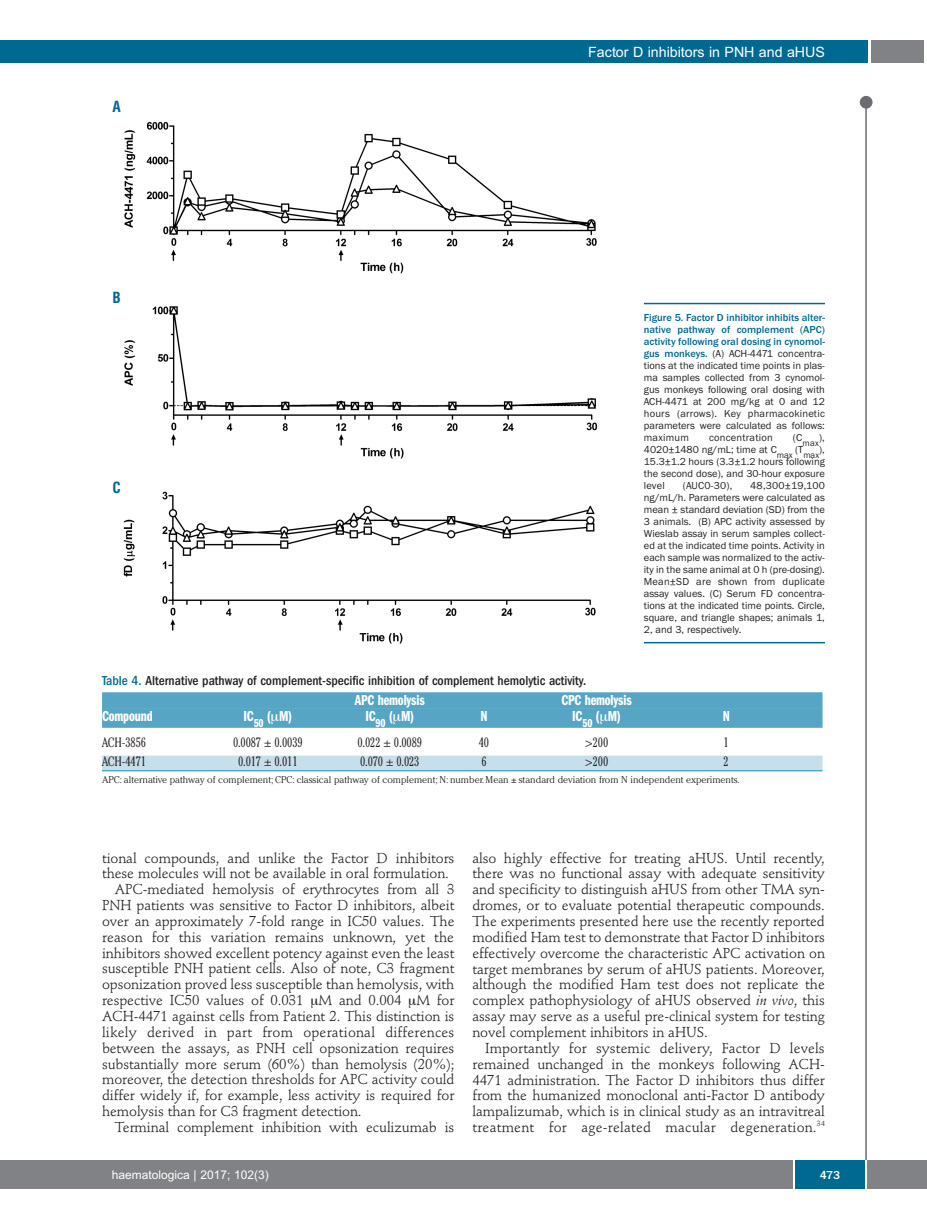
<style>
.page{position:relative;width:927px;height:1225px;background:#fff}
.page>*{position:absolute;margin:0;border:0;box-sizing:border-box;transform-origin:0 0}
.t1{font:15px "Franklin Gothic Demi Cmpr";letter-spacing:-.01em;color:#fff}
.t2{font:700 condensed 15px "Helvetica";color:#006991}
.t3{font:14.25px/15.9px "Stempel Schneidler";letter-spacing:-.005em;color:#231f20;text-align:justify}
.t4{font:14.25px "Stempel Schneidler";letter-spacing:.015em;color:#231f20}
.t5{font:14.25px "Arial";color:#fff}
.t6{font:500 condensed 13.5px "Franklin Gothic";color:#231f20}
.t7{font:300 condensed 13.5px "Cheltenham";letter-spacing:-.01em;color:#231f20}
.t8{font:12px "Arial";color:#fff}
.t9{font:500 12px "Franklin Gothic";color:#fff}
.t10{font:10.5px/12px "Franklin Gothic";color:#231f20;text-align:justify}
.t11{font:10.5px "Franklin Gothic";letter-spacing:.02em;color:#231f20}
.t12{font:300 9.75px "Cheltenham";color:#231f20}
.s1{font-weight:500;color:#006991}
.s2{color:#006991}
.s3{font-style:italic}
</style>
<div class="page">
<div style="left:860px;top:96px;width:12px;height:13px;background:#6c6d70;border-radius:50%"></div>
<hr style="left:865px;top:98px;width:2px;height:1062px;background:#6c6d70">
<div style="left:871px;top:40px;width:52px;height:22px;background:#808285"></div>
<div style="left:18px;top:40px;width:849px;height:22px;background:#006991"></div>
<div style="left:17px;top:1160px;width:910px;height:28px;background:#808285"></div>
<div style="left:795px;top:1160px;width:70px;height:28px;background:#006991"></div>
<hr style="left:793px;top:1160px;width:2px;height:28px;background:#fff">
<hr style="left:865px;top:1160px;width:2px;height:28px;background:#fff">
<div style="left:0;top:40px;width:19px;height:22px;background:#006991"></div>
<div style="left:0;top:1160px;width:18px;height:28px;background:#808285"></div>
<img style="left:123px;top:121px;width:475px;height:523px">
<hr style="left:644px;top:303px;width:181px;height:1px;background:#006991">
<hr style="left:644px;top:642px;width:181px;height:1px;background:#006991">
<div style="left:102px;top:692px;width:720px;height:17px;background:#56a5c4"></div>
<div style="left:102px;top:708px;width:720px;height:20px;background:#56a5c4"></div>
<div style="left:102px;top:755px;width:720px;height:15px;background:#c6dfeb"></div>
<hr style="left:102px;top:770px;width:720px;height:1px;background:#0d8aaf">
<p class="t2" style="left:112px;top:98px;width:10px">A</p>
<p class="t2" style="left:112px;top:289px;width:10px">B</p>
<p class="t2" style="left:112px;top:479px;width:10px">C</p>
<p class="t5" style="left:588px;top:44px;width:238px">Factor D inhibitors in PNH and aHUS</p>
<p class="t10" style="left:644px;top:312px;width:183px"><span class="s1">Figure 5. Factor D inhibitor inhibits alter&shy;native pathway of complement (APC) activity following oral dosing in cynomol&shy;gus monkeys.</span> (A) ACH-4471 concentra&shy;tions at the indicated time points in plas&shy;ma samples collected from 3 cynomol&shy;gus monkeys following oral dosing with ACH-4471 at 200 mg/kg at 0 and 12 hours (arrows). Key pharmacokinetic parameters were calculated as follows: maximum</p>
<p class="t10" style="left:644px;top:432px;width:183px;text-indent:149px">(C<sub>max</sub>), 4020±1480 ng/mL; time at C<sub>max</sub> (T<sub>max</sub>), 15.3±1.2 hours (3.3±1.2 hours following the second dose), and 30-hour exposure level</p>
<p class="t11" style="left:709px;top:431px;width:65px">concentration</p>
<p class="t10" style="left:644px;top:480px;width:183px;text-indent:106px">48,300±19,100 ng/mL/h. Parameters were calculated as mean ± standard deviation (SD) from the 3 animals. (B) APC activity assessed by Wieslab assay in serum samples collect&shy;ed at the indicated time points. Activity in each sample was normalized to the activ&shy;ity in the same animal at 0 h (pre-dosing).<br>Mean±SD are shown from duplicate assay values. (C) Serum FD concentra&shy;tions at the indicated time points. Circle, square, and triangle shapes; animals 1, 2, and 3, respectively.</p>
<p class="t10" style="left:683px;top:480px;width:51px">(AUC0-30),</p>
<p class="t6" style="left:102px;top:676px;width:486px"><span class="s2">Table 4.</span> Alternative pathway of complement-specific inhibition of complement hemolytic activity.</p>
<p class="t1" style="left:355px;top:694px;width:71px">APC hemolysis</p>
<p class="t1" style="left:561px;top:694px;width:72px">CPC hemolysis</p>
<p class="t1" style="left:102px;top:710px;width:52px">Compound</p>
<p class="t1" style="left:243px;top:710px;width:50px">IC<sub>50</sub> ( M)</p>
<p class="t1" style="left:365px;top:710px;width:50px">IC<sub>90</sub> ( M)</p>
<p class="t1" style="left:480px;top:710px;width:9px">N</p>
<p class="t1" style="left:572px;top:710px;width:50px">IC<sub>50</sub> ( M)</p>
<p class="t1" style="left:723px;top:710px;width:9px">N</p>
<p class="t7" style="left:102px;top:737px;width:46px">ACH-3856</p>
<p class="t7" style="left:233px;top:737px;width:71px">0.0087 ± 0.0039</p>
<p class="t7" style="left:357px;top:737px;width:66px">0.022 ± 0.0089</p>
<p class="t7" style="left:479px;top:737px;width:12px">40</p>
<p class="t7" style="left:585px;top:737px;width:25px">&gt;200</p>
<p class="t7" style="left:724px;top:737px;width:7px">1</p>
<p class="t7" style="left:102px;top:757px;width:46px">ACH-4471</p>
<p class="t7" style="left:238px;top:757px;width:61px">0.017 ± 0.011</p>
<p class="t7" style="left:360px;top:757px;width:61px">0.070 ± 0.023</p>
<p class="t7" style="left:481px;top:757px;width:7px">6</p>
<p class="t7" style="left:585px;top:757px;width:25px">&gt;200</p>
<p class="t7" style="left:724px;top:757px;width:7px">2</p>
<p class="t12" style="left:102px;top:775px;width:639px">APC: alternative pathway of complement; CPC: classical pathway of complement; N: number. Mean ± standard deviation from N independent experiments.</p>
<p class="t3" style="left:102px;top:851px;width:354px">tional compounds, and unlike the Factor D inhibitors</p>
<p class="t3" style="left:102px;top:867px;width:348px">these molecules will not be available in oral formulation.</p>
<p class="t3" style="left:115px;top:882px;width:341px">APC-mediated hemolysis of erythrocytes from all 3</p>
<p class="t3" style="left:102px;top:898px;width:354px">PNH patients was sensitive to Factor D inhibitors, albeit</p>
<p class="t3" style="left:102px;top:914px;width:354px">over an approximately 7-fold range in IC50 values. The</p>
<p class="t3" style="left:102px;top:930px;width:354px">reason for this variation remains unknown, yet the</p>
<p class="t3" style="left:102px;top:946px;width:354px">inhibitors showed excellent potency against even the least</p>
<p class="t3" style="left:102px;top:962px;width:354px">susceptible PNH patient cells. Also of note, C3 fragment</p>
<p class="t3" style="left:102px;top:978px;width:354px">opsonization proved less susceptible than hemolysis, with</p>
<p class="t3" style="left:102px;top:993px;width:354px">respective IC50 values of 0.031 M and 0.004 M for</p>
<p class="t3" style="left:102px;top:1009px;width:354px">ACH-4471 against cells from Patient 2. This distinction is</p>
<p class="t4" style="left:102px;top:1026px;width:354px">likely derived in part from operational differences</p>
<p class="t3" style="left:102px;top:1041px;width:354px">between the assays, as PNH cell opsonization requires</p>
<p class="t3" style="left:102px;top:1057px;width:354px">substantially more serum (60%) than hemolysis (20%);</p>
<p class="t3" style="left:102px;top:1073px;width:354px">moreover, the detection thresholds for APC activity could</p>
<p class="t3" style="left:102px;top:1088px;width:354px">differ widely if, for example, less activity is required for</p>
<p class="t3" style="left:102px;top:1104px;width:261px">hemolysis than for C3 fragment detection.</p>
<p class="t3" style="left:115px;top:1120px;width:341px">Terminal complement inhibition with eculizumab is</p>
<p class="t3" style="left:472px;top:851px;width:354px">also highly effective for treating aHUS. Until recently, there was no functional assay with adequate sensitivity and specificity to distinguish aHUS from other TMA syn&shy;dromes, or to evaluate potential therapeutic compounds.<br>The experiments presented here use the recently reported modified Ham test to demonstrate that Factor D inhibitors effectively overcome the characteristic APC activation on target membranes by serum of aHUS patients. Moreover, although the modified Ham test does not replicate the complex pathophysiology of aHUS observed <span class="s3">in vivo</span>, this assay may serve as a useful pre-clinical system for testing novel complement inhibitors in aHUS.</p>
<p class="t3" style="left:472px;top:1041px;width:354px;text-indent:13px">Importantly for systemic delivery, Factor D levels remained unchanged in the monkeys following ACH-4471 administration. The Factor D inhibitors thus differ from the humanized monoclonal anti-Factor D antibody lampalizumab, which is in clinical study as an intravitreal treatment for age-related macular degeneration.<sup>34</sup></p>
<p class="t8" style="left:112px;top:1167px;width:158px">haematologica | 2017; 102(3)</p>
<p class="t9" style="left:820px;top:1167px;width:22px">473</p>
</div>
